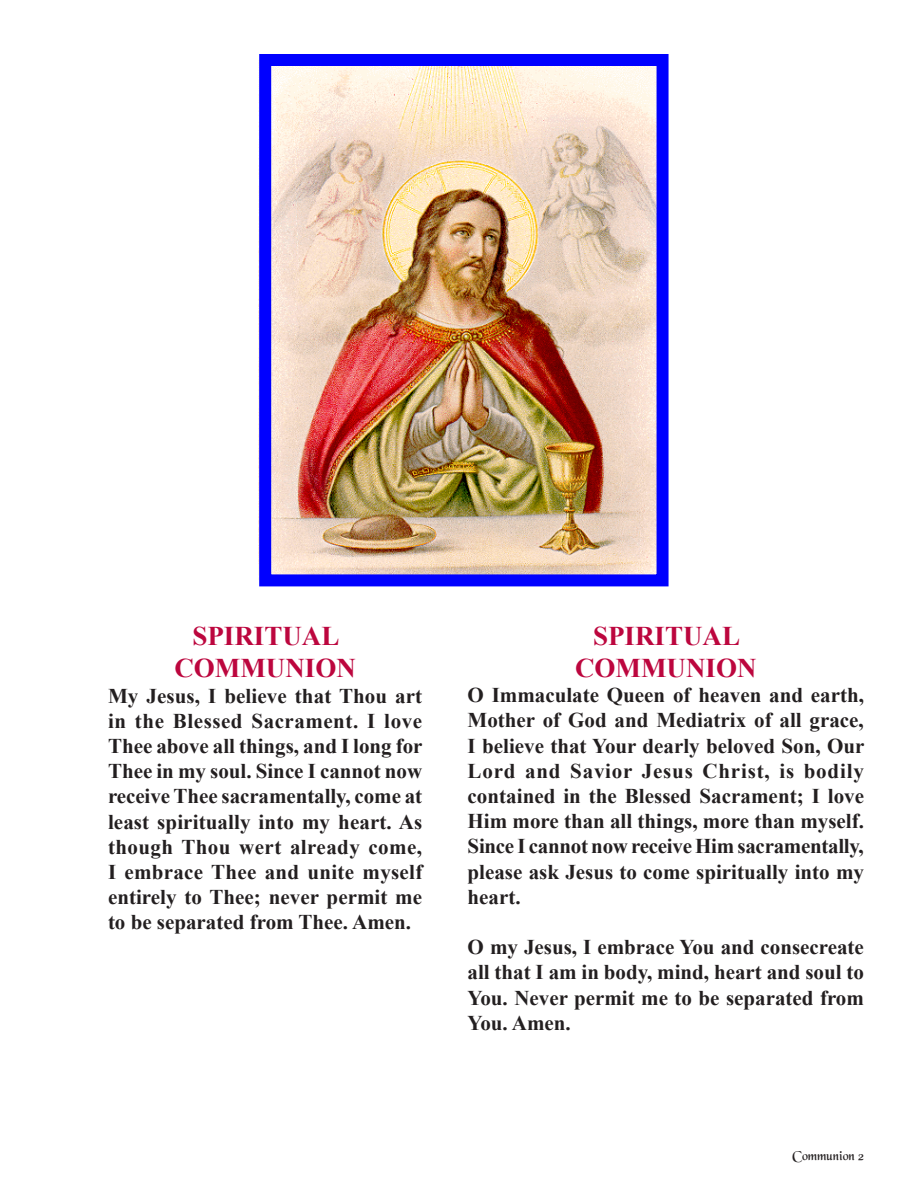
<style>
.page{position:relative;width:918px;height:1188px;background:#fff}
.page>*{position:absolute;margin:0;border:0;box-sizing:border-box;transform-origin:0 0}
.Body_text{font:700 27px/32.4px "Times New Roman";color:#bc063e;text-align:center}
._11Arial{font:700 27px "Times New Roman";color:#bc063e}
._11Arial-2{font:700 21px/25.2px "Times New Roman";color:#231f20;text-align:justify}
.Body_text-2{font:700 21px/25.2px "Times New Roman";color:#231f20;text-align:justify}
.t1{font:13.5px "Black Chancery";color:#231f20}
</style>
<div class="page">
<img style="left:272px;top:67px;width:384px;height:506px">
<div style="left:259px;top:54px;width:410px;height:532px;border:12px solid #00f"></div>
<p class="Body_text" style="left:174px;top:619px;width:183px">SPIRITUAL<br>COMMUNION</p>
<p class="Body_text-2" style="left:108px;top:683px;width:316px">My Jesus, I believe that Thou art in the Blessed Sacrament. I love Thee above all things, and I long for Thee in my soul. Since I cannot now receive Thee sacramentally, come at least spiritually into my heart. As though Thou wert already come, I embrace Thee and unite myself entirely to Thee; never permit me to be separated from Thee. Amen.</p>
<p class="_11Arial" style="left:593px;top:617px;width:149px">SPIRITUAL</p>
<p class="_11Arial" style="left:575px;top:649px;width:183px">COMMUNION</p>
<p class="_11Arial-2" style="left:468px;top:682px;width:398px">O Immaculate Queen of heaven and earth, Mother of God and Mediatrix of all grace, I believe that Your dearly beloved Son, Our Lord and Savior Jesus Christ, is bodily contained in the Blessed Sacrament; I love Him more than all things, more than myself.<br>Since I cannot now receive Him sacramentally, please ask Jesus to come spiritually into my heart.</p>
<p class="_11Arial-2" style="left:468px;top:934px;width:398px">O my Jesus, I embrace You and consecreate all that I am in body, mind, heart and soul to You. Never permit me to be separated from You. Amen.</p>
<p class="t1" style="left:792px;top:1149px;width:73px">Communion 2</p>
</div>
